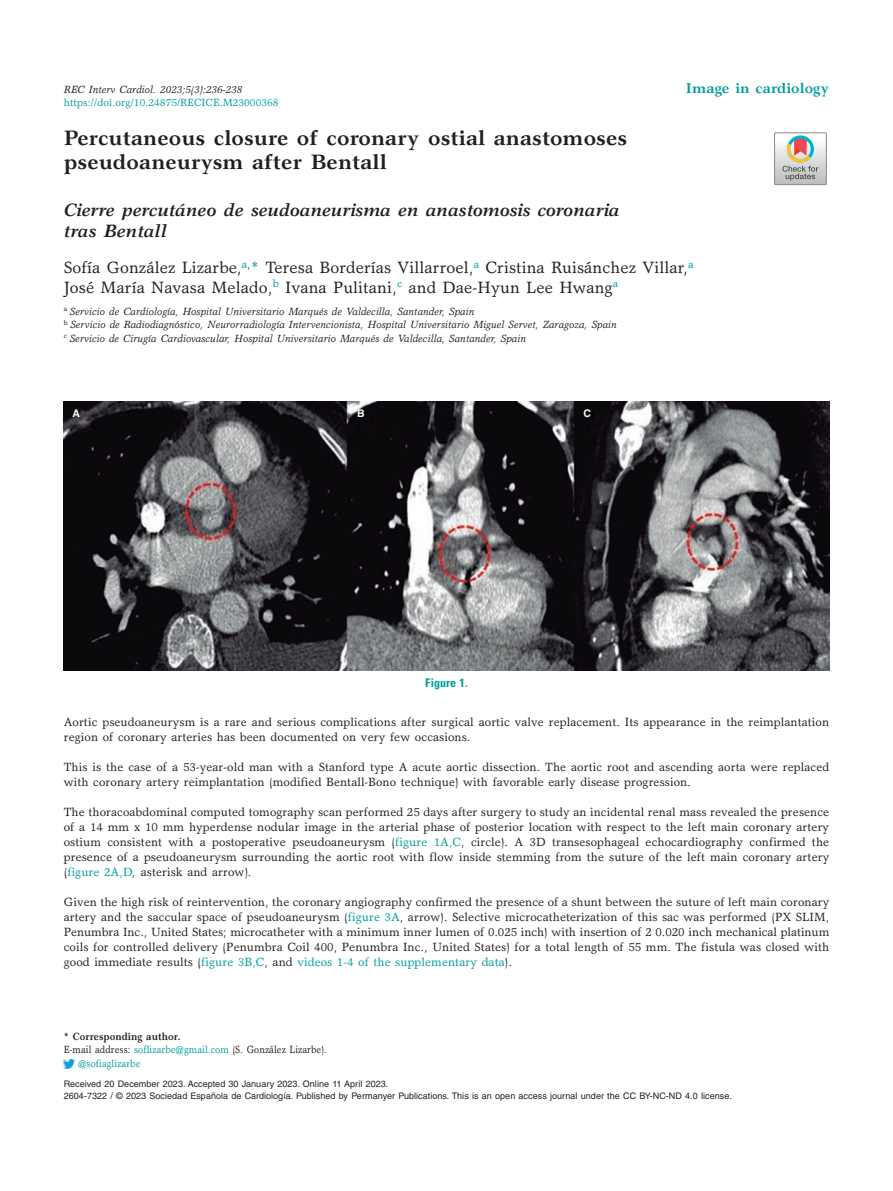
<style>
.page{position:relative;width:893px;height:1191px;background:#fff}
.page>*{position:absolute;margin:0;border:0;box-sizing:border-box;transform-origin:0 0}
.t1{font:700 21px/24px "Garth Graphic Std";letter-spacing:.005em;color:#231f20}
.t2{font:italic 700 18px/21px "Garth Graphic Std";letter-spacing:.005em;color:#231f20}
.t3{font:16.5px/19.5px "Garth Graphic Std";letter-spacing:.005em;color:#231f20}
.t4{font:700 14.25px "Garth Graphic Std";letter-spacing:.005em;color:#009d9d}
.t5{font:12px/15px "Garth Graphic Std";letter-spacing:.005em;color:#231f20}
.t6{font:700 condensed 12px "Univers LT Std";letter-spacing:.005em;color:#009d9d}
.t7{font:italic 10.5px/13.5px "Garth Graphic Std";letter-spacing:.005em;color:#231f20}
.t8{font:10.5px "Garth Graphic Std";letter-spacing:.005em;color:#231f20;scale:.9 1}
.t9{font:10.5px "Garth Graphic Std";letter-spacing:.005em;color:#009d9d}
.t10{font:700 10.5px "Garth Graphic Std";letter-spacing:.005em;color:#231f20;scale:.9 1}
.t11{font:10.5px "Garth Graphic Std";letter-spacing:.005em;color:#009d9d;scale:.9 1}
.t12{font:700 10.5px "Helvetica LT Std";color:#fff}
.t13{font:9px/12px "Helvetica LT Std";letter-spacing:.005em;color:#231f20}
.s1{color:#009d9d}
.s2{font-style:italic}
</style>
<div class="page">
<svg style="left:64px;top:1059px;width:11px;height:9px"></svg>
<svg style="left:774px;top:133px;width:52px;height:52px"></svg>
<img style="left:64px;top:401px;width:765px;height:269px">
<p class="t7" style="left:64px;top:82px;width:180px">REC Interv Cardiol. 2023;5(3):236-238</p>
<p class="t4" style="left:686px;top:79px;width:145px">Image in cardiology</p>
<p class="t9" style="left:64px;top:96px;width:216px">https://doi.org/10.24875/RECICE.M23000368</p>
<h1 class="t1" style="left:64px;top:126px;width:565px">Percutaneous closure of coronary ostial anastomoses pseudoaneurysm after Bentall</h1>
<h2 class="t2" style="left:64px;top:199px;width:557px">Cierre percutáneo de seudoaneurisma en anastomosis coronaria tras Bentall</h2>
<h3 class="t3" style="left:64px;top:258px;width:631px">Sofía González Lizarbe,<sup>a</sup><sup>,</sup><span class="s1">*</span> Teresa Borderías Villarroel,<sup>a</sup> Cristina Ruisánchez Villar,<sup>a<br></sup>José María Navasa Melado,<sup>b</sup> Ivana Pulitani,<sup>c</sup> and Dae-Hyun Lee Hwang<sup>a</sup></h3>
<p class="t7" style="left:64px;top:304px;width:555px"><sup>a</sup> Servicio de Cardiología, Hospital Universitario Marqués de Valdecilla, Santander, Spain<br><sup>b</sup> Servicio de Radiodiagnóstico, Neurorradiología Intervencionista, Hospital Universitario Miguel Servet, Zaragoza, Spain <sup>c</sup> Servicio de Cirugía Cardiovascular, Hospital Universitario Marqués de Valdecilla, Santander, Spain</p>
<p class="t12" style="left:73px;top:407px;width:9px">A</p>
<p class="t12" style="left:357px;top:407px;width:9px">B</p>
<p class="t12" style="left:584px;top:407px;width:9px">C</p>
<p class="t6" style="left:425px;top:676px;width:44px">Figure 1.</p>
<p class="t5" style="left:64px;top:714px;width:767px">Aortic pseudoaneurysm is a rare and serious complications after surgical aortic valve replacement. Its appearance in the reimplantation region of coronary arteries has been documented on very few occasions.</p>
<p class="t5" style="left:64px;top:759px;width:767px">This is the case of a 53-year-old man with a Stanford type A acute aortic dissection. The aortic root and ascending aorta were replaced with coronary artery reimplantation (modified Bentall-Bono technique) with favorable early disease progression.</p>
<p class="t5" style="left:64px;top:804px;width:767px;text-align:justify">The thoracoabdominal computed tomography scan performed 25 days after surgery to study an incidental renal mass revealed the presence of a 14 mm x 10 mm hyperdense nodular image in the arterial phase of posterior location with respect to the left main coronary artery ostium consistent with a postoperative pseudoaneurysm (<span class="s1">figure 1A,C</span>, circle). A 3D transesophageal echocardiography confirmed the presence of a pseudoaneurysm surrounding the aortic root with flow inside stemming from the suture of the left main coronary artery (<span class="s1">figure 2A,D</span><span class="s2">,</span> asterisk and arrow)<span class="s2">.</span></p>
<p class="t5" style="left:64px;top:894px;width:767px;text-align:justify">Given the high risk of reintervention, the coronary angiography confirmed the presence of a shunt between the suture of left main coronary artery and the saccular space of pseudoaneurysm (<span class="s1">figure 3A</span>, arrow). Selective microcatheterization of this sac was performed (PX SLIM, Penumbra Inc., United States; microcatheter with a minimum inner lumen of 0.025 inch) with insertion of 2 0.020 inch mechanical platinum coils for controlled delivery (Penumbra Coil 400, Penumbra Inc., United States) for a total length of 55 mm. The fistula was closed with good immediate results (<span class="s1">figure 3B,C</span>, and <span class="s1">videos 1-4 of the supplementary data</span>).</p>
<p class="t10" style="left:64px;top:1029px;width:131px">* Corresponding author.</p>
<p class="t8" style="left:64px;top:1043px;width:294px">E-mail address: <span class="s1">soflizarbe@gmail.com</span> (S. González Lizarbe).</p>
<p class="t11" style="left:78px;top:1056px;width:71px">@sofiaglizarbe</p>
<p class="t13" style="left:64px;top:1078px;width:669px">Received 20 December 2023. Accepted 30 January 2023. Online 11 April 2023.<br>2604-7322 / © 2023 Sociedad Española de Cardiología. Published by Permanyer Publications. This is an open access journal under the CC BY-NC-ND 4.0 license.</p>
</div>
